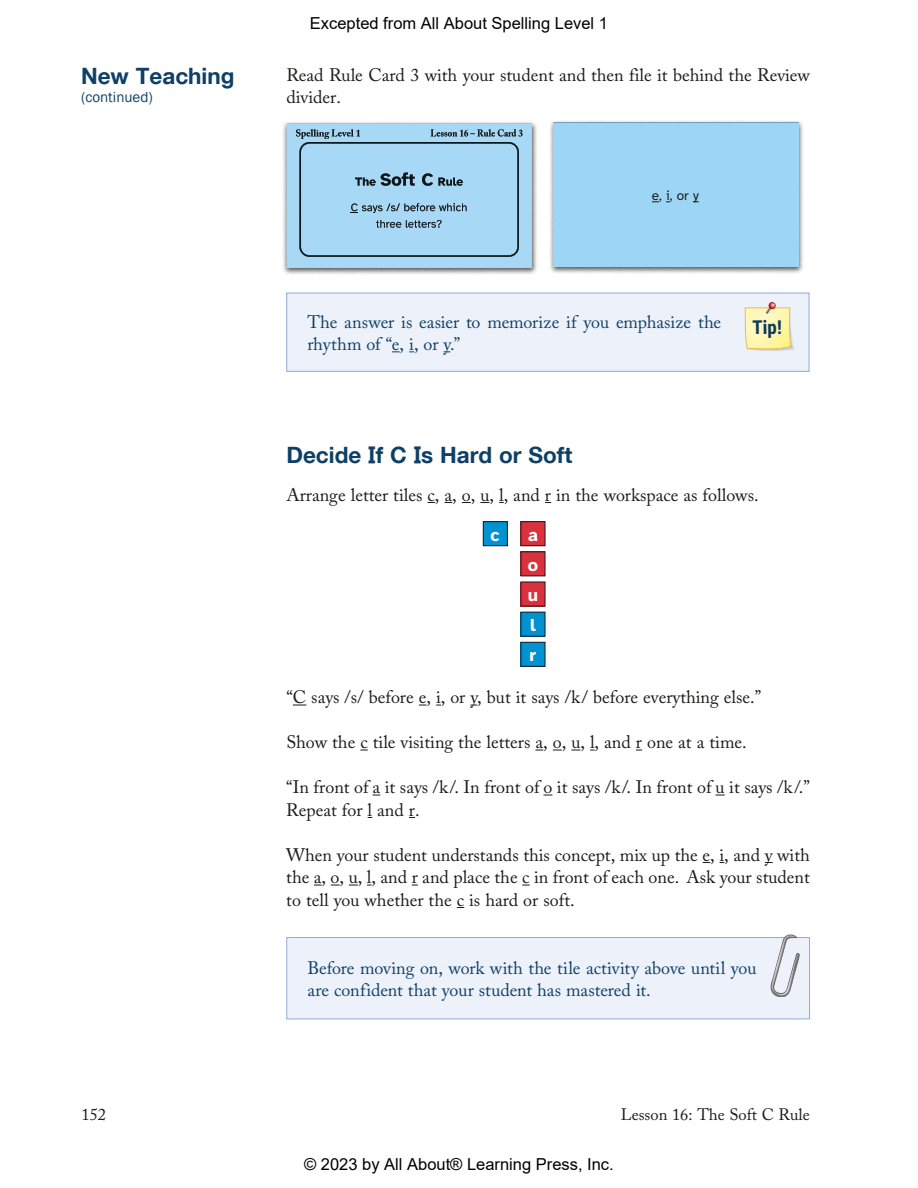
<style>
.page{position:relative;width:918px;height:1188px;background:#fff}
.page>*{position:absolute;margin:0;border:0;box-sizing:border-box;transform-origin:0 0}
.t1{font:700 22.5px "Helvetica Neue LT Com";color:#0e4067}
.t2{font:700 19.05px "Roboto Condensed";color:#0f395b}
.t3{font:18px/22.5px "Adobe Caslon Pro";color:#1c1b1a}
.t4{font:18px/22.5px "Adobe Caslon Pro";letter-spacing:-.005em;color:#0e4067}
.t5{font:700 18px/30.2px "Atkinson Hyperlegible";color:#fff}
.t6{font:16.5px "Arial";color:#000}
.t7{font:16.5px "Adobe Caslon Pro";color:#1c1b1a}
.t8{font:15px "Franklin Gothic";color:#0e4067}
.t9{font:13.5px "Atkinson Hyperlegible";color:#1c1b1a}
.s1{font-family:"Helvetica Textbook LT"}
</style>
<div class="page">
<svg style="left:293px;top:705px;width:13px;height:1px"></svg>
<div style="left:274px;top:114px;width:288px;height:163px;background:#1c1b1a;opacity:.75"></div>
<div style="left:541px;top:113px;width:377px;height:163px;background:#1c1b1a;opacity:.75"></div>
<div style="left:287px;top:293px;width:522px;height:78px;background:#edf1fa"></div>
<div style="left:286px;top:293px;width:523px;height:79px;border:1px solid #8eabd7"></div>
<img style="left:747px;top:332px;width:47px;height:19px">
<div style="left:769px;top:302px;width:7px;height:7px;border:1px solid #9a2421;border-radius:50%"></div>
<svg style="left:745px;top:303px;width:46px;height:46px;background:#f8edaf"></svg>
<div style="left:287px;top:938px;width:523px;height:81px;background:#edf1fa"></div>
<div style="left:286px;top:937px;width:524px;height:82px;border:1px solid #8eabd7"></div>
<img style="left:770px;top:934px;width:23px;height:63px">
<svg style="left:771px;top:935px;width:29px;height:61px"></svg>
<div style="left:483px;top:522px;width:24px;height:24px;background:#0092d1"></div>
<div style="left:483px;top:521px;width:25px;height:25px;border:1px solid #1c1b1a"></div>
<div style="left:521px;top:522px;width:24px;height:24px;background:#d9323e"></div>
<div style="left:521px;top:521px;width:24px;height:25px;border:1px solid #1c1b1a"></div>
<div style="left:521px;top:552px;width:24px;height:24px;background:#d9323e"></div>
<div style="left:521px;top:582px;width:24px;height:24px;background:#d9323e"></div>
<div style="left:521px;top:612px;width:24px;height:24px;background:#0092d1"></div>
<div style="left:521px;top:612px;width:24px;height:25px;border:1px solid #1c1b1a"></div>
<div style="left:521px;top:642px;width:24px;height:24px;background:#0092d1"></div>
<div style="left:521px;top:642px;width:24px;height:25px;border:1px solid #1c1b1a"></div>
<p class="t1" style="left:81px;top:61px;width:155px">New Teaching</p>
<p class="t8" style="left:81px;top:87px;width:73px">(continued)</p>
<p class="t6" style="left:310px;top:12px;width:300px">Excepted from All About Spelling Level 1</p>
<p class="t3" style="left:286px;top:63px;width:525px">Read Rule Card 3 with your student and then file it behind the Review divider.</p>
<p class="t9" style="left:652px;top:188px;width:48px">e, i, or y</p>
<p class="t4" style="left:307px;top:310px;width:415px">The answer is easier to memorize if you emphasize the rhythm of “e, i, or y.”</p>
<p class="t2" style="left:752px;top:314px;width:31px;rotate:-1deg">Tip!</p>
<p class="t1" style="left:286px;top:441px;width:287px">Decide <span class="s1">I</span>f C <span class="s1">I</span>s Hard or Soft</p>
<p class="t3" style="left:286px;top:483px;width:474px">Arrange letter tiles c, a, o, u, l, and r in the workspace as follows.</p>
<p class="t5" style="left:491px;top:520px;width:11px">c</p>
<p class="t5" style="left:528px;top:520px;width:12px">a o u l r</p>
<p class="t3" style="left:286px;top:686px;width:476px">“C says /s/ before e, i, or y, but it says /k/ before everything else.”</p>
<p class="t3" style="left:286px;top:731px;width:462px">Show the c tile visiting the letters a, o, u, l, and r one at a time.</p>
<p class="t3" style="left:286px;top:776px;width:525px">“In front of a it says /k/. In front of o it says /k/. In front of u it says /k/.”<br>Repeat for l and r.</p>
<p class="t3" style="left:286px;top:843px;width:525px;text-align:justify">When your student understands this concept, mix up the e, i, and y with the a, o, u, l, and r and place the c in front of each one. Ask your student to tell you whether the c is hard or soft.</p>
<p class="t4" style="left:307px;top:956px;width:451px">Before moving on, work with the tile activity above until you are confident that your student has mastered it.</p>
<p class="t7" style="left:81px;top:1104px;width:26px">152</p>
<p class="t7" style="left:621px;top:1104px;width:190px">Lesson 16: The Soft C Rule</p>
<p class="t6" style="left:304px;top:1153px;width:311px">© 2023 by All About® Learning Press, Inc.</p>
</div>
